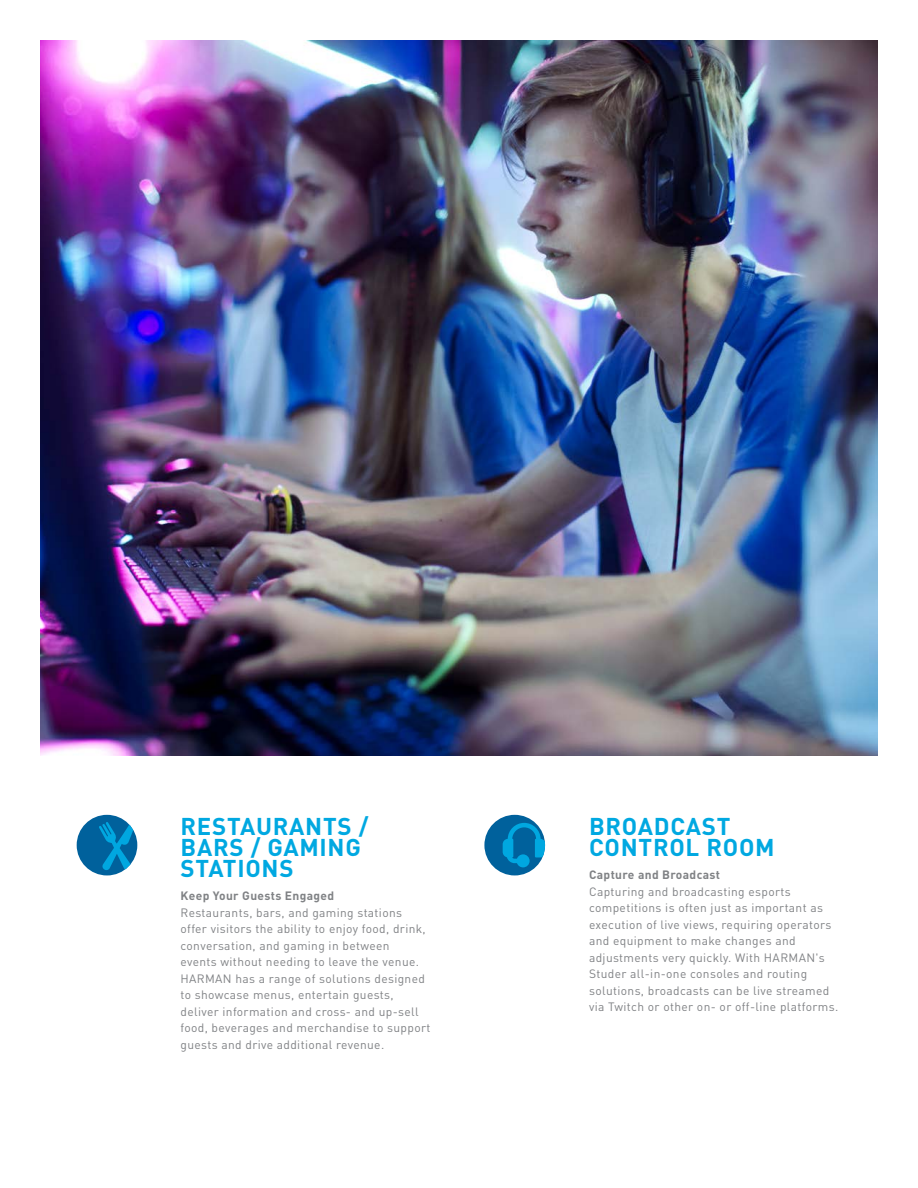
<style>
.page{position:relative;width:918px;height:1188px;background:#fff}
.page>*{position:absolute;margin:0;border:0;box-sizing:border-box;transform-origin:0 0}
.t1{font:700 24px/21px "DIN";letter-spacing:.03em;color:#00a8e1}
.t2{font:12px/16.5px "DIN";letter-spacing:.03em;color:#808285}
.t3{font:700 12px "DIN";letter-spacing:.03em;color:#808285}
</style>
<div class="page">
<img style="left:40px;top:40px;width:838px;height:715px">
<div style="left:77px;top:815px;width:60px;height:60px;background:#00619c;border-radius:50%"></div>
<svg style="left:99px;top:822px;width:36px;height:48px"></svg>
<div style="left:484px;top:815px;width:61px;height:60px;background:#00619c;border-radius:50%"></div>
<svg style="left:503px;top:823px;width:42px;height:44px"></svg>
<p class="t1" style="left:181px;top:815px;width:189px">RESTAURANTS /<br>BARS / GAMING<br>STATIONS</p>
<p class="t3" style="left:181px;top:888px;width:155px">Keep Your Guests Engaged</p>
<p class="t2" style="left:181px;top:904px;width:252px">Restaurants, bars, and gaming stations offer visitors the ability to enjoy food, drink, conversation, and gaming in between<br>events without needing to leave the venue.<br>HARMAN has a range of solutions designed to showcase menus, entertain guests, deliver information and cross- and up-sell food, beverages and merchandise to support guests and drive additional revenue.</p>
<p class="t1" style="left:589px;top:815px;width:187px">BROADCAST<br>CONTROL ROOM</p>
<p class="t3" style="left:589px;top:867px;width:132px">Capture and Broadcast</p>
<p class="t2" style="left:589px;top:883px;width:251px">Capturing and broadcasting esports competitions is often just as important as execution of live views, requiring operators and equipment to make changes and adjustments very quickly. With HARMAN's Studer all-in-one consoles and routing solutions, broadcasts can be live streamed via Twitch or other on- or off-line platforms.</p>
</div>
